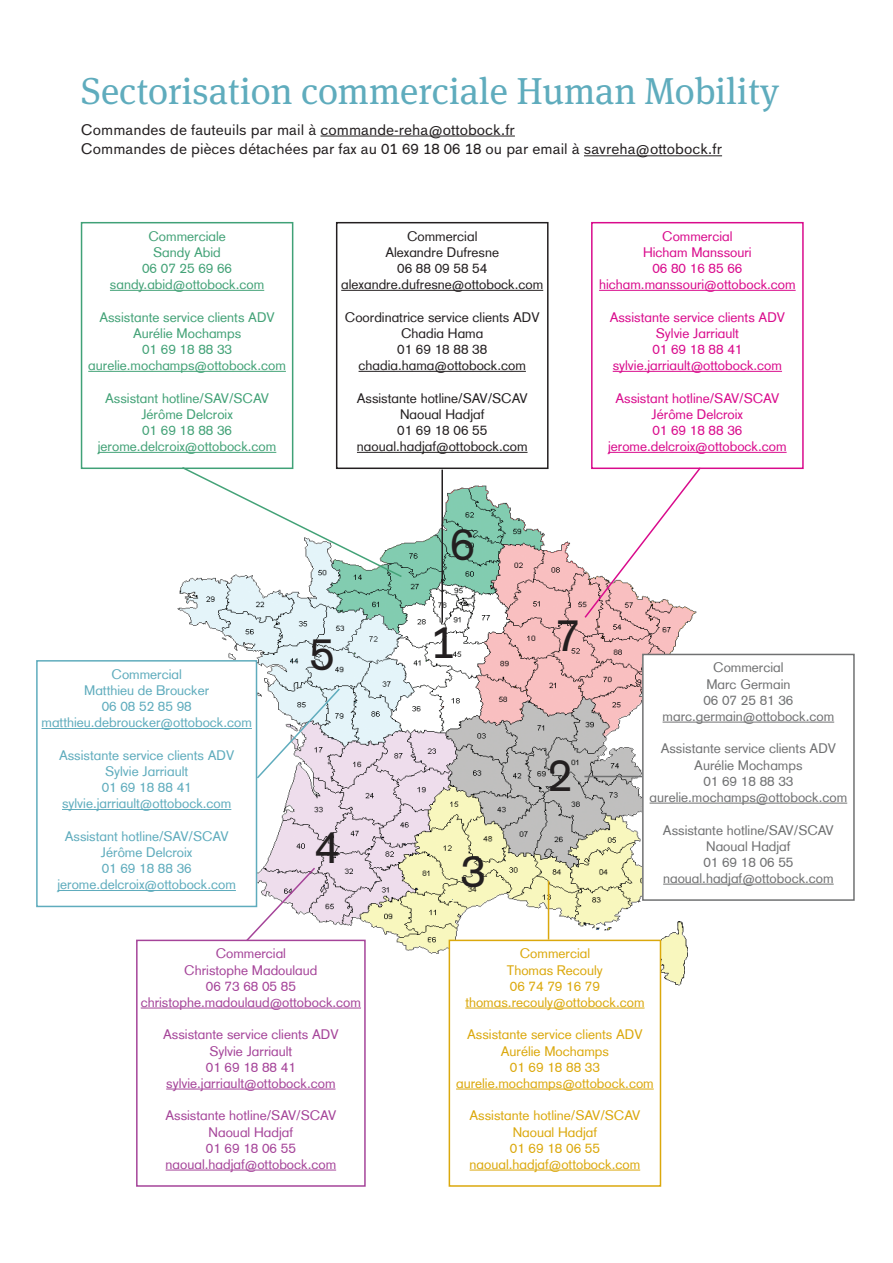
<style>
.page{position:relative;width:893px;height:1263px;background:#fff}
.page>*{position:absolute;margin:0;border:0;box-sizing:border-box;transform-origin:0 0}
.t1{font:45px "OBO Sans";color:#231f20}
.t2{font:37.5px "OBO Serif";color:#5facbd}
.t3{font:15px "OBO Sans";color:#231f20}
.t4{font:13.5px "Otto Bock CT";color:#5facbd}
.t5{font:13.5px "Otto Bock CT";color:#a54499}
.t6{font:13.5px "Otto Bock CT";color:#d90b8c}
.t7{font:13.5px "Otto Bock CT";color:#231f20}
.t8{font:13.5px "Otto Bock CT";color:#dba80c}
.t9{font:13.5px "Otto Bock CT";color:#43a277}
.t10{font:13.5px "Otto Bock CT";color:#707172}
</style>
<div class="page">
<img style="left:171px;top:485px;width:543px;height:526px">
<hr style="left:320px;top:136px;width:195px;height:1px;background:#231f20">
<hr style="left:584px;top:155px;width:138px;height:1px;background:#231f20">
<svg style="left:257px;top:687px;width:84px;height:93px"></svg>
<svg style="left:180px;top:466px;width:223px;height:112px"></svg>
<svg style="left:583px;top:469px;width:119px;height:150px"></svg>
<hr style="left:110px;top:290px;width:154px;height:1px;background:#43a277">
<hr style="left:88px;top:371px;width:198px;height:1px;background:#43a277">
<hr style="left:98px;top:452px;width:178px;height:1px;background:#43a277">
<div style="left:81px;top:222px;width:212px;height:247px;border:2px solid #40a177"></div>
<hr style="left:341px;top:290px;width:202px;height:1px;background:#231f20">
<hr style="left:359px;top:371px;width:167px;height:1px;background:#231f20">
<hr style="left:357px;top:452px;width:170px;height:1px;background:#231f20">
<div style="left:336px;top:222px;width:213px;height:247px;border:2px solid #231f20"></div>
<div style="left:37px;top:661px;width:219px;height:245px;background:#fff"></div>
<hr style="left:41px;top:728px;width:211px;height:1px;background:#5facbd">
<hr style="left:62px;top:809px;width:169px;height:1px;background:#5facbd">
<hr style="left:57px;top:890px;width:179px;height:1px;background:#5facbd">
<div style="left:36px;top:660px;width:221px;height:247px;border:2px solid #5facbd"></div>
<div style="left:137px;top:940px;width:228px;height:246px;background:#fff"></div>
<hr style="left:141px;top:1008px;width:220px;height:1px;background:#a54499">
<hr style="left:166px;top:1089px;width:170px;height:1px;background:#a54499">
<hr style="left:166px;top:1170px;width:170px;height:1px;background:#a54499">
<div style="left:136px;top:940px;width:230px;height:247px;border:2px solid #a54499"></div>
<div style="left:449px;top:940px;width:211px;height:246px;background:#fff"></div>
<hr style="left:465px;top:1008px;width:179px;height:1px;background:#dba80c">
<hr style="left:456px;top:1089px;width:198px;height:1px;background:#dba80c">
<hr style="left:470px;top:1170px;width:170px;height:1px;background:#dba80c">
<div style="left:449px;top:940px;width:212px;height:247px;border:2px solid #dba80c"></div>
<div style="left:643px;top:654px;width:211px;height:246px;background:#fff"></div>
<hr style="left:663px;top:722px;width:171px;height:1px;background:#707172">
<hr style="left:650px;top:803px;width:197px;height:1px;background:#707172">
<hr style="left:663px;top:884px;width:171px;height:1px;background:#707172">
<div style="left:642px;top:654px;width:213px;height:247px;border:2px solid #707172"></div>
<hr style="left:599px;top:290px;width:197px;height:1px;background:#d90b8c">
<hr style="left:613px;top:371px;width:169px;height:1px;background:#d90b8c">
<hr style="left:608px;top:452px;width:179px;height:1px;background:#d90b8c">
<div style="left:591px;top:222px;width:213px;height:247px;border:2px solid #d90b8c"></div>
<hr style="left:441px;top:470px;width:2px;height:153px;background:#231f20">
<hr style="left:584px;top:776px;width:58px;height:1px;background:#707172">
<svg style="left:245px;top:866px;width:72px;height:77px"></svg>
<hr style="left:548px;top:881px;width:1px;height:59px;background:#dba80c">
<p class="t2" style="left:81px;top:69px;width:700px">Sectorisation commerciale Human Mobility</p>
<p class="t3" style="left:81px;top:121px;width:436px">Commandes de fauteuils par mail à commande-reha@ottobock.fr</p>
<p class="t3" style="left:81px;top:140px;width:643px">Commandes de pièces détachées par fax au 01 69 18 06 18 ou par email à savreha@ottobock.fr</p>
<p class="t9" style="left:148px;top:228px;width:79px">Commerciale</p>
<p class="t9" style="left:153px;top:244px;width:69px">Sandy Abid</p>
<p class="t9" style="left:142px;top:261px;width:92px">06 07 25 69 66</p>
<p class="t9" style="left:110px;top:277px;width:156px">sandy.abid@ottobock.com</p>
<p class="t9" style="left:99px;top:309px;width:177px">Assistante service clients ADV</p>
<p class="t9" style="left:133px;top:325px;width:110px">Aurélie Mochamps</p>
<p class="t9" style="left:142px;top:342px;width:92px">01 69 18 88 33</p>
<p class="t9" style="left:88px;top:358px;width:199px">aurelie.mochamps@ottobock.com</p>
<p class="t9" style="left:105px;top:390px;width:165px">Assistant hotline/SAV/SCAV</p>
<p class="t9" style="left:141px;top:406px;width:93px">Jérôme Delcroix</p>
<p class="t9" style="left:142px;top:423px;width:92px">01 69 18 88 36</p>
<p class="t9" style="left:98px;top:439px;width:180px">jerome.delcroix@ottobock.com</p>
<p class="t7" style="left:407px;top:228px;width:72px">Commercial</p>
<p class="t7" style="left:385px;top:244px;width:115px">Alexandre Dufresne</p>
<p class="t7" style="left:397px;top:261px;width:92px">06 88 09 58 54</p>
<p class="t7" style="left:341px;top:277px;width:203px">alexandre.dufresne@ottobock.com</p>
<p class="t7" style="left:345px;top:309px;width:196px">Coordinatrice service clients ADV</p>
<p class="t7" style="left:401px;top:325px;width:84px">Chadia Hama</p>
<p class="t7" style="left:397px;top:342px;width:92px">01 69 18 88 38</p>
<p class="t7" style="left:359px;top:358px;width:169px">chadia.hama@ottobock.com</p>
<p class="t7" style="left:357px;top:390px;width:172px">Assistante hotline/SAV/SCAV</p>
<p class="t7" style="left:400px;top:406px;width:86px">Naoual Hadjaf</p>
<p class="t7" style="left:397px;top:423px;width:92px">01 69 18 06 55</p>
<p class="t7" style="left:357px;top:439px;width:172px">naoual.hadjaf@ottobock.com</p>
<p class="t6" style="left:662px;top:228px;width:72px">Commercial</p>
<p class="t6" style="left:643px;top:244px;width:110px">Hicham Manssouri</p>
<p class="t6" style="left:652px;top:261px;width:92px">06 80 16 85 66</p>
<p class="t6" style="left:599px;top:277px;width:198px">hicham.manssouri@ottobock.com</p>
<p class="t6" style="left:610px;top:309px;width:177px">Assistante service clients ADV</p>
<p class="t6" style="left:656px;top:325px;width:84px">Sylvie Jarriault</p>
<p class="t6" style="left:652px;top:342px;width:92px">01 69 18 88 41</p>
<p class="t6" style="left:613px;top:358px;width:171px">sylvie.jarriault@ottobock.com</p>
<p class="t6" style="left:615px;top:390px;width:165px">Assistant hotline/SAV/SCAV</p>
<p class="t6" style="left:652px;top:406px;width:93px">Jérôme Delcroix</p>
<p class="t6" style="left:652px;top:423px;width:92px">01 69 18 88 36</p>
<p class="t6" style="left:608px;top:439px;width:180px">jerome.delcroix@ottobock.com</p>
<p class="t4" style="left:112px;top:666px;width:72px">Commercial</p>
<p class="t4" style="left:84px;top:682px;width:127px">Matthieu de Broucker</p>
<p class="t4" style="left:102px;top:699px;width:92px">06 08 52 85 98</p>
<p class="t4" style="left:41px;top:715px;width:212px">matthieu.debroucker@ottobock.com</p>
<p class="t4" style="left:59px;top:747px;width:177px">Assistante service clients ADV</p>
<p class="t4" style="left:105px;top:763px;width:84px">Sylvie Jarriault</p>
<p class="t4" style="left:102px;top:780px;width:92px">01 69 18 88 41</p>
<p class="t4" style="left:62px;top:796px;width:171px">sylvie.jarriault@ottobock.com</p>
<p class="t4" style="left:65px;top:828px;width:165px">Assistant hotline/SAV/SCAV</p>
<p class="t4" style="left:101px;top:844px;width:93px">Jérôme Delcroix</p>
<p class="t4" style="left:102px;top:861px;width:92px">01 69 18 88 36</p>
<p class="t4" style="left:57px;top:877px;width:180px">jerome.delcroix@ottobock.com</p>
<p class="t1" style="left:310px;top:628px;width:27px">5</p>
<p class="t1" style="left:314px;top:821px;width:27px">4</p>
<p class="t1" style="left:450px;top:519px;width:27px">6</p>
<p class="t1" style="left:431px;top:616px;width:27px">1</p>
<p class="t1" style="left:460px;top:845px;width:27px">3</p>
<p class="t1" style="left:555px;top:609px;width:27px">7</p>
<p class="t1" style="left:547px;top:749px;width:27px">2</p>
<p class="t10" style="left:713px;top:660px;width:72px">Commercial</p>
<p class="t10" style="left:706px;top:676px;width:86px">Marc Germain</p>
<p class="t10" style="left:703px;top:692px;width:92px">06 07 25 81 36</p>
<p class="t10" style="left:663px;top:708px;width:173px">marc.germain@ottobock.com</p>
<p class="t10" style="left:661px;top:741px;width:177px">Assistante service clients ADV</p>
<p class="t10" style="left:694px;top:757px;width:110px">Aurélie Mochamps</p>
<p class="t10" style="left:703px;top:773px;width:92px">01 69 18 88 33</p>
<p class="t10" style="left:650px;top:789px;width:199px">aurelie.mochamps@ottobock.com</p>
<p class="t10" style="left:663px;top:822px;width:172px">Assistante hotline/SAV/SCAV</p>
<p class="t10" style="left:706px;top:838px;width:86px">Naoual Hadjaf</p>
<p class="t10" style="left:703px;top:854px;width:92px">01 69 18 06 55</p>
<p class="t10" style="left:663px;top:870px;width:172px">naoual.hadjaf@ottobock.com</p>
<p class="t5" style="left:216px;top:946px;width:72px">Commercial</p>
<p class="t5" style="left:184px;top:962px;width:135px">Christophe Madoulaud</p>
<p class="t5" style="left:206px;top:978px;width:92px">06 73 68 05 85</p>
<p class="t5" style="left:141px;top:994px;width:222px">christophe.madoulaud@ottobock.com</p>
<p class="t5" style="left:163px;top:1027px;width:177px">Assistante service clients ADV</p>
<p class="t5" style="left:209px;top:1043px;width:84px">Sylvie Jarriault</p>
<p class="t5" style="left:206px;top:1059px;width:92px">01 69 18 88 41</p>
<p class="t5" style="left:166px;top:1075px;width:171px">sylvie.jarriault@ottobock.com</p>
<p class="t5" style="left:165px;top:1108px;width:172px">Assistante hotline/SAV/SCAV</p>
<p class="t5" style="left:209px;top:1124px;width:86px">Naoual Hadjaf</p>
<p class="t5" style="left:206px;top:1140px;width:92px">01 69 18 06 55</p>
<p class="t5" style="left:166px;top:1156px;width:172px">naoual.hadjaf@ottobock.com</p>
<p class="t8" style="left:520px;top:946px;width:72px">Commercial</p>
<p class="t8" style="left:507px;top:962px;width:98px">Thomas Recouly</p>
<p class="t8" style="left:510px;top:978px;width:92px">06 74 79 16 79</p>
<p class="t8" style="left:465px;top:994px;width:181px">thomas.recouly@ottobock.com</p>
<p class="t8" style="left:467px;top:1027px;width:177px">Assistante service clients ADV</p>
<p class="t8" style="left:501px;top:1043px;width:110px">Aurélie Mochamps</p>
<p class="t8" style="left:510px;top:1059px;width:92px">01 69 18 88 33</p>
<p class="t8" style="left:456px;top:1075px;width:199px">aurelie.mochamps@ottobock.com</p>
<p class="t8" style="left:469px;top:1108px;width:172px">Assistante hotline/SAV/SCAV</p>
<p class="t8" style="left:513px;top:1124px;width:86px">Naoual Hadjaf</p>
<p class="t8" style="left:510px;top:1140px;width:92px">01 69 18 06 55</p>
<p class="t8" style="left:470px;top:1156px;width:172px">naoual.hadjaf@ottobock.com</p>
</div>
